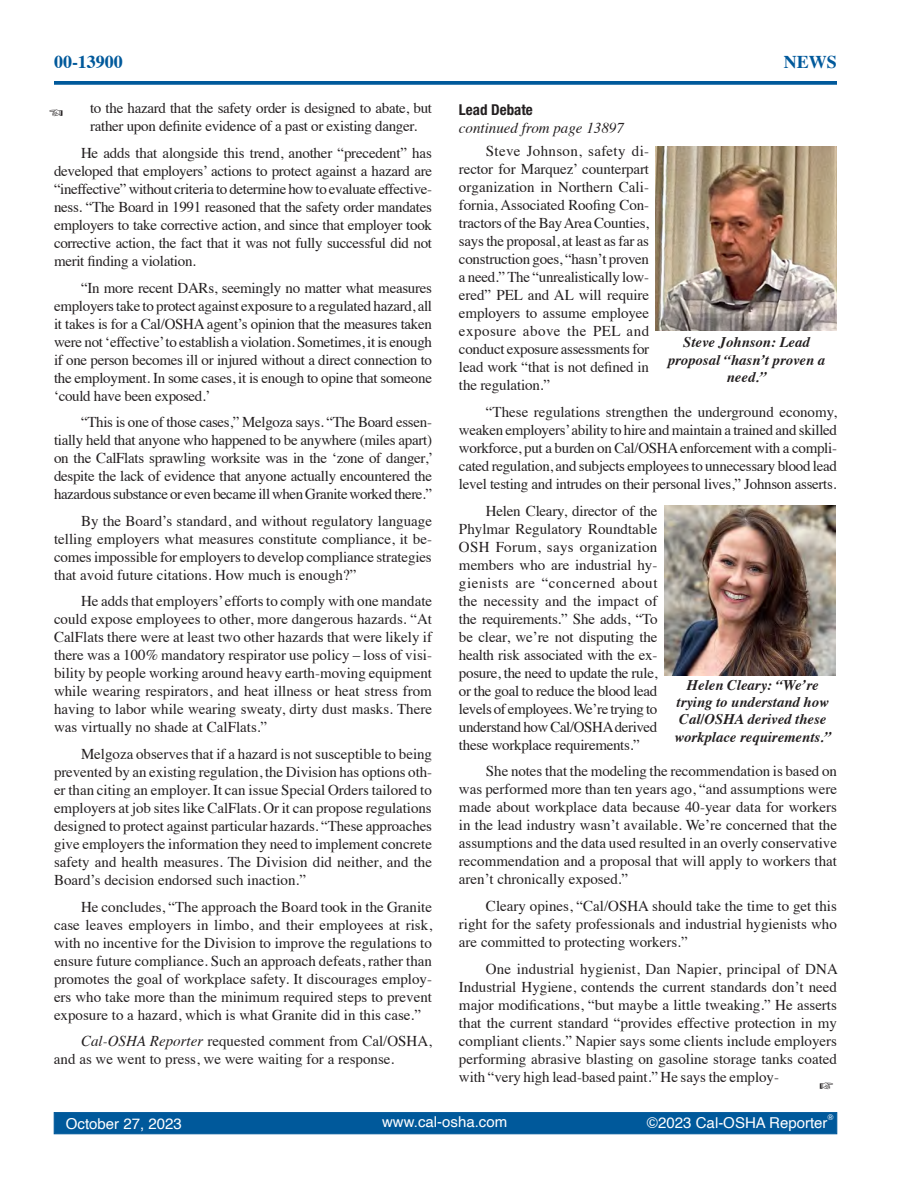
<style>
.page{position:relative;width:918px;height:1188px;background:#fff}
.page>*{position:absolute;margin:0;border:0;box-sizing:border-box;transform-origin:0 0}
.t1{font:700 18px "Times";color:#00599b}
.t2{font:15px/18px "Times";letter-spacing:-.005em;color:#231f20;text-align:justify}
.t3{font:15px "Helvetica";color:#fff}
.t4{font:italic 15px "Times";color:#231f20}
.t5{font:700 condensed 15px "Helvetica Neue LT Std";color:#231f20}
.t6{font:italic 700 14.7px/17.2px "Times";color:#231f20;text-align:center}
.s1{font-style:italic}
</style>
<div class="page">
<svg style="left:54px;top:81px;width:783px;height:4px;background:#0f63a1"></svg>
<div style="left:54px;top:1112px;width:783px;height:22px;background:#00599b;border:1px solid #00599b"></div>
<img style="left:664px;top:506px;width:171px;height:170px">
<img style="left:656px;top:147px;width:181px;height:184px">
<p class="t1" style="left:54px;top:44px;width:70px">00-13900</p>
<p class="t2" style="left:90px;top:98px;width:343px">to the hazard that the safety order is designed to abate, but rather upon definite evidence of a past or existing danger.</p>
<p class="t2" style="left:54px;top:143px;width:380px;text-indent:27px">He adds that alongside this trend, another “precedent” has developed that employers’ actions to protect against a hazard are “ineffective” without criteria to determine how to evaluate effective&shy;ness. “The Board in 1991 reasoned that the safety order mandates employers to take corrective action, and since that employer took corrective action, the fact that it was not fully successful did not merit finding a violation.</p>
<p class="t2" style="left:54px;top:277px;width:380px;text-indent:27px">“In more recent DARs, seemingly no matter what measures employers take to protect against exposure to a regulated hazard, all it takes is for a Cal/OSHA agent’s opinion that the measures taken were not ‘effective’ to establish a violation. Sometimes, it is enough if one person becomes ill or injured without a direct connection to the employment. In some cases, it is enough to opine that someone ‘could have been exposed.’</p>
<p class="t2" style="left:54px;top:412px;width:381px;text-indent:27px">“This is one of those cases,” Melgoza says. “The Board essen&shy;tially held that anyone who happened to be anywhere (miles apart) on the CalFlats sprawling worksite was in the ‘zone of danger,’ despite the lack of evidence that anyone actually encountered the hazardous substance or even became ill when Granite worked there.”</p>
<p class="t2" style="left:54px;top:510px;width:380px;text-indent:27px">By the Board’s standard, and without regulatory language telling employers what measures constitute compliance, it be&shy;comes impossible for employers to develop compliance strategies that avoid future citations. How much is enough?”</p>
<p class="t2" style="left:54px;top:591px;width:380px;text-indent:27px">He adds that employers’ efforts to comply with one mandate could expose employees to other, more dangerous hazards. “At CalFlats there were at least two other hazards that were likely if there was a 100% mandatory respirator use policy – loss of visi&shy;bility by people working around heavy earth-moving equipment while wearing respirators, and heat illness or heat stress from having to labor while wearing sweaty, dirty dust masks. There was virtually no shade at CalFlats.”</p>
<p class="t2" style="left:54px;top:744px;width:380px;text-indent:27px">Melgoza observes that if a hazard is not susceptible to being prevented by an existing regulation, the Division has options oth&shy;er than citing an employer. It can issue Special Orders tailored to employers at job sites like CalFlats. Or it can propose regulations designed to protect against particular hazards. “These approaches give employers the information they need to implement concrete safety and health measures. The Division did neither, and the Board’s decision endorsed such inaction.”</p>
<p class="t2" style="left:54px;top:896px;width:380px;text-indent:27px">He concludes, “The approach the Board took in the Granite case leaves employers in limbo, and their employees at risk, with no incentive for the Division to improve the regulations to ensure future compliance. Such an approach defeats, rather than promotes the goal of workplace safety. It discourages employ&shy;ers who take more than the minimum required steps to prevent exposure to a hazard, which is what Granite did in this case.”</p>
<p class="t2" style="left:54px;top:1031px;width:380px;text-indent:27px"><span class="s1">Cal-OSHA Reporter</span> requested comment from Cal/OSHA, and as we went to press, we were waiting for a response.</p>
<p class="t1" style="left:784px;top:44px;width:55px">NEWS</p>
<p class="t5" style="left:459px;top:100px;width:75px">Lead Debate</p>
<p class="t4" style="left:459px;top:115px;width:166px">continued from page 13897</p>
<p class="t2" style="left:459px;top:141px;width:192px;text-indent:27px">Steve Johnson, safety di&shy;rector for Marquez’ counterpart organization in Northern Cali&shy;fornia, Associated Roofing Con&shy;tractors of the Bay Area Counties, says the proposal, at least as far as construction goes, “hasn’t proven a need.” The “unrealistically low&shy;ered” PEL and AL will require employers to assume employee exposure above the PEL and conduct exposure assessments for lead work “that is not defined in the regulation.”</p>
<p class="t2" style="left:459px;top:402px;width:380px;text-indent:27px">“These regulations strengthen the underground economy, weaken employers’ ability to hire and maintain a trained and skilled workforce, put a burden on Cal/OSHA enforcement with a compli&shy;cated regulation, and subjects employees to unnecessary blood lead level testing and intrudes on their personal lives,” Johnson asserts.</p>
<p class="t2" style="left:459px;top:500px;width:200px;text-indent:27px">Helen Cleary, director of the Phylmar Regulatory Roundtable OSH Forum, says organization members who are industrial hy&shy;gienists are “concerned about the necessity and the impact of the requirements.” She adds, “To be clear, we’re not disputing the health risk associated with the ex&shy;posure, the need to update the rule, or the goal to reduce the blood lead levels of employees. We’re trying to understand how Cal/OSHA derived these workplace requirements.”</p>
<p class="t2" style="left:459px;top:761px;width:380px;text-indent:27px">She notes that the modeling the recommendation is based on was performed more than ten years ago, “and assumptions were made about workplace data because 40-year data for workers in the lead industry wasn’t available. We’re concerned that the assumptions and the data used resulted in an overly conservative recommendation and a proposal that will apply to workers that aren’t chronically exposed.”</p>
<p class="t2" style="left:459px;top:896px;width:380px;text-indent:27px">Cleary opines, “Cal/OSHA should take the time to get this right for the safety professionals and industrial hygienists who are committed to protecting workers.”</p>
<p class="t2" style="left:459px;top:958px;width:380px;text-indent:27px">One industrial hygienist, Dan Napier, principal of DNA Industrial Hygiene, contends the current standards don’t need major modifications, “but maybe a little tweaking.” He asserts that the current standard “provides effective protection in my compliant clients.” Napier says some clients include employers performing abrasive blasting on gasoline storage tanks coated with “very high lead-based paint.” He says the employ-</p>
<p class="t6" style="left:668px;top:333px;width:159px">Steve Johnson: Lead proposal “hasn’t proven a need.”</p>
<p class="t6" style="left:674px;top:675px;width:158px">Helen Cleary: “We’re trying to understand how<br>Cal/OSHA derived these workplace requirements.”</p>
<p class="t3" style="left:66px;top:1112px;width:117px">October 27, 2023</p>
<p class="t3" style="left:382px;top:1110px;width:127px">www.cal-osha.com</p>
<p class="t3" style="left:658px;top:1111px;width:171px">2023 Cal-OSHA Reporter</p>
</div>
